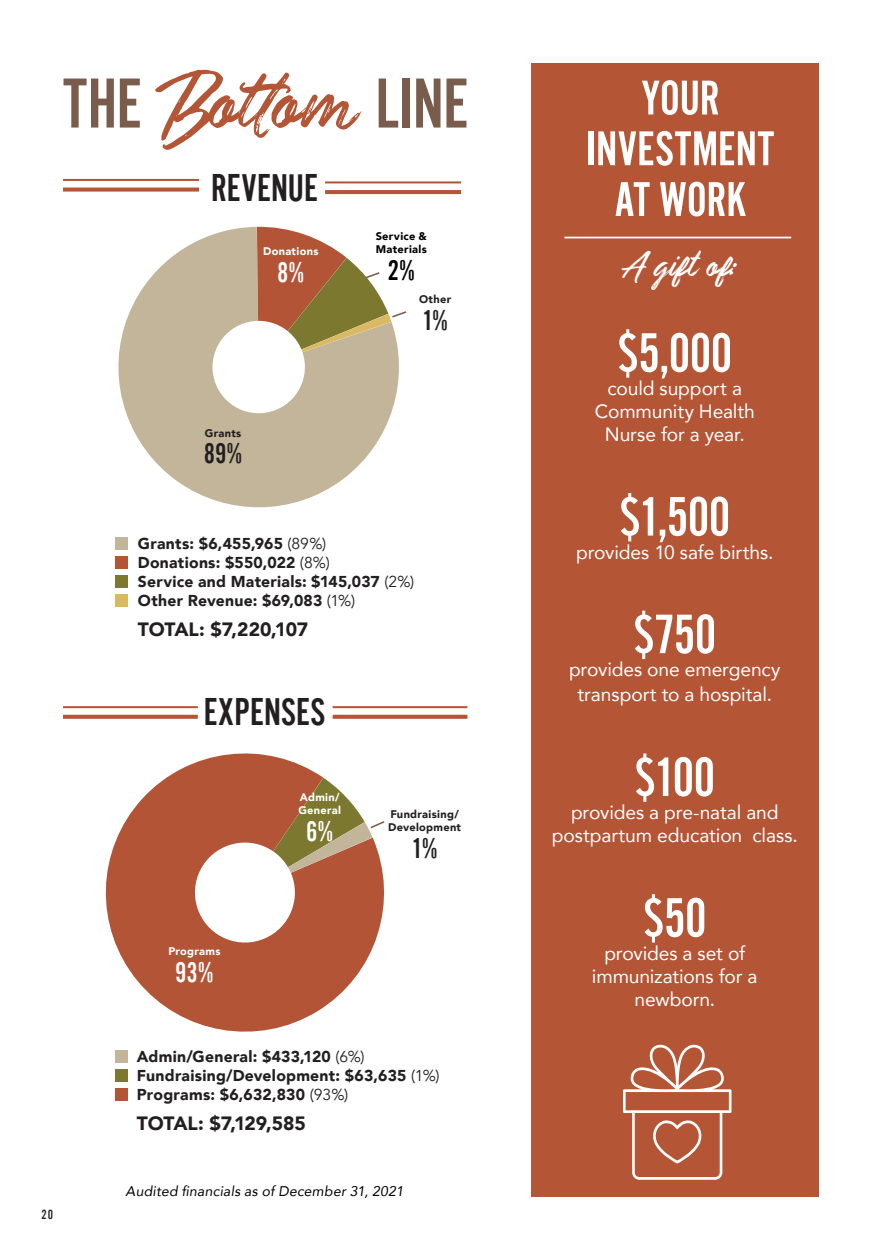
<style>
.page{position:relative;width:882px;height:1260px;background:#fff}
.page>*{position:absolute;margin:0;border:0;box-sizing:border-box;transform-origin:0 0}
.t1{font:73.5px "Alternate Got No 2 D";letter-spacing:-.005em;color:#7a5c4c}
.t2{font:57.75px "Alternate Got No 2 D";letter-spacing:-.02em;color:#fff}
.t3{font:50.75px/50.8px "Alternate Got No 2 D";color:#fff;text-align:center}
.t4{font:40.25px "Alternate Got No 2 D";letter-spacing:.005em;color:#231f20}
.t5{font:29.93px "Alternate Got No 2 D";color:#231f20}
.t6{font:29.93px "Alternate Got No 2 D";color:#fff}
.t7{font:29.93px "Alternate Got No 2 D";color:#000}
.t8{font:28px "Underland";color:#fff}
.t9{font:19.25px/23.1px "Avenir";letter-spacing:-.005em;color:#fff;text-align:center}
.t10{font:900 19.25px "Avenir";letter-spacing:-.01em;color:#231f20}
.t11{font:900 15.75px "Avenir";letter-spacing:.015em;color:#231f20}
.t12{font:italic 14px "Avenir";letter-spacing:.015em;color:#000}
.t13{font:14px "Alternate Got No 2 D";color:#231f20}
.t14{font:900 11.03px/13.3px "Avenir";letter-spacing:.03em;color:#231f20}
.t15{font:900 11.03px/13.3px "Avenir";letter-spacing:.03em;color:#fff}
.t16{font:900 11.03px/12.6px "Avenir";letter-spacing:.03em;color:#000}
.s1{font-family:"Underland";font-size:64.75px;color:#b45536}
.s2{font-weight:400}
</style>
<div class="page">
<div style="left:532px;top:63px;width:287px;height:1134px;background:#b45536"></div>
<svg style="left:623px;top:1044px;width:109px;height:136px"></svg>
<hr style="left:564px;top:237px;width:227px;height:1px;background:#fff">
<svg style="left:63px;top:188px;width:136px;height:4px"></svg>
<hr style="left:63px;top:179px;width:136px;height:2px;background:#b45536">
<hr style="left:325px;top:190px;width:136px;height:4px;background:#b45536">
<hr style="left:325px;top:181px;width:136px;height:2px;background:#b45536">
<svg style="left:63px;top:715px;width:135px;height:4px"></svg>
<hr style="left:63px;top:706px;width:135px;height:2px;background:#b45536">
<svg style="left:333px;top:715px;width:134px;height:4px"></svg>
<hr style="left:333px;top:706px;width:134px;height:2px;background:#b45536">
<svg style="left:105px;top:753px;width:267px;height:279px;fill:#b35436"></svg>
<svg style="left:118px;top:236px;width:271px;height:272px;fill:#c2b599"></svg>
<div style="left:116px;top:1050px;width:12px;height:12px;background:#c2b599"></div>
<div style="left:116px;top:1088px;width:12px;height:12px;background:#b35436"></div>
<div style="left:116px;top:1069px;width:12px;height:12px;background:#7d7830"></div>
<div style="left:116px;top:537px;width:12px;height:12px;background:#c2b599"></div>
<div style="left:116px;top:556px;width:12px;height:12px;background:#b35436"></div>
<div style="left:116px;top:575px;width:12px;height:12px;background:#7d7830"></div>
<div style="left:116px;top:594px;width:12px;height:12px;background:#d9ba63"></div>
<svg style="left:188px;top:778px;width:197px;height:171px"></svg>
<svg style="left:207px;top:226px;width:200px;height:193px"></svg>
<p class="t1" style="left:63px;top:65px;width:407px">THE <span class="s1">Bottom</span> LINE</p>
<p class="t4" style="left:211px;top:167px;width:108px">REVENUE</p>
<p class="t15" style="left:263px;top:244px;width:57px">Donations</p>
<p class="t6" style="left:277px;top:257px;width:29px">8%</p>
<p class="t16" style="left:376px;top:230px;width:53px">Service &amp;<br>Materials</p>
<p class="t7" style="left:388px;top:254px;width:29px">2%</p>
<p class="t14" style="left:419px;top:293px;width:34px">Other</p>
<p class="t5" style="left:422px;top:305px;width:27px">1%</p>
<p class="t13" style="left:42px;top:1208px;width:13px">20</p>
<p class="t14" style="left:205px;top:426px;width:38px">Grants</p>
<p class="t5" style="left:204px;top:438px;width:40px">89%</p>
<p class="t11" style="left:138px;top:530px;width:190px">Grants: $6,455,965 <span class="s2">(89%)</span></p>
<p class="t11" style="left:138px;top:549px;width:194px">Donations: $550,022 <span class="s2">(8%)</span></p>
<p class="t11" style="left:138px;top:568px;width:278px">Service and Materials: $145,037 <span class="s2">(2%)</span></p>
<p class="t11" style="left:138px;top:587px;width:219px">Other Revenue: $69,083 <span class="s2">(1%)</span></p>
<p class="t10" style="left:138px;top:613px;width:172px">TOTAL: $7,220,107</p>
<p class="t4" style="left:204px;top:691px;width:123px">EXPENSES</p>
<p class="t15" style="left:168px;top:944px;width:54px">Programs</p>
<p class="t6" style="left:175px;top:956px;width:40px">93%</p>
<p class="t15" style="left:298px;top:790px;width:44px">Admin/<br>General</p>
<p class="t6" style="left:306px;top:816px;width:29px">6%</p>
<p class="t14" style="left:388px;top:807px;width:74px">Fundraising/<br>Development</p>
<p class="t5" style="left:412px;top:833px;width:27px">1%</p>
<p class="t11" style="left:137px;top:1043px;width:229px">Admin/General: $433,120 <span class="s2">(6%)</span></p>
<p class="t11" style="left:137px;top:1062px;width:304px">Fundraising/Development: $63,635 <span class="s2">(1%)</span></p>
<p class="t11" style="left:137px;top:1081px;width:213px">Programs: $6,632,830 <span class="s2">(93%)</span></p>
<p class="t10" style="left:137px;top:1106px;width:171px">TOTAL: $7,129,585</p>
<p class="t12" style="left:126px;top:1182px;width:279px">Audited financials as of December 31, 2021</p>
<p class="t3" style="left:587px;top:72px;width:189px">YOUR<br>INVESTMENT<br>AT WORK</p>
<p class="t8" style="left:622px;top:250px;width:119px">A gift of:</p>
<p class="t2" style="left:617px;top:323px;width:117px">$5,000</p>
<p class="t9" style="left:595px;top:376px;width:162px">could support a<br>Community Health<br>Nurse for a year.</p>
<p class="t2" style="left:619px;top:487px;width:113px">$1,500</p>
<p class="t9" style="left:576px;top:540px;width:199px">provides 10 safe births.</p>
<p class="t2" style="left:633px;top:604px;width:85px">$750</p>
<p class="t9" style="left:569px;top:656px;width:213px;line-height:25.2px">provides one emergency transport to a hospital.</p>
<p class="t2" style="left:634px;top:747px;width:83px">$100</p>
<p class="t9" style="left:552px;top:800px;width:248px">provides a pre-natal and postpartum education class.</p>
<p class="t2" style="left:643px;top:888px;width:65px">$50</p>
<p class="t9" style="left:592px;top:941px;width:167px">provides a set of immunizations for a newborn.</p>
</div>
